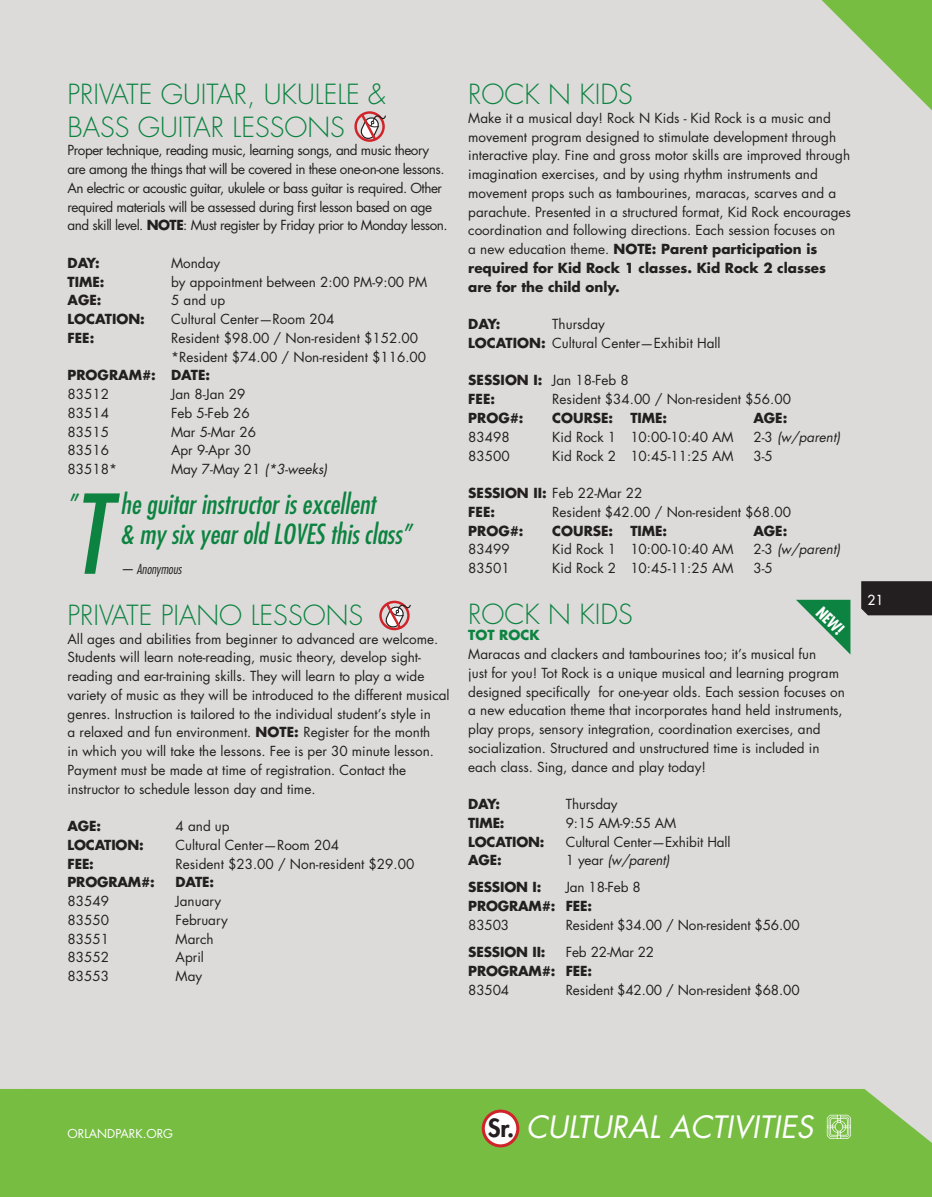
<style>
.page{position:relative;width:932px;height:1197px;background:#fff}
.page>*{position:absolute;margin:0;border:0;box-sizing:border-box;transform-origin:0 0}
.t1{font:italic condensed 106.65px "Futura Std";color:#0c8340}
.t2{font:italic 30px "Futura Std";color:#fff}
.t3{font:300 27px/32.4px "Futura Std";color:#0c8340}
.t4{font:italic condensed 27px/30px "Futura Std";color:#0c8340}
.t5{font:800 24.45px "Futura Std";color:#231f20}
.t6{font:700 condensed 15.9px "Futura Std";color:#fff}
.t7{font:13.5px/18.8px "Futura Std";color:#231f20}
.t8{font:13.5px/18.8px "Futura Std";letter-spacing:-.035em;color:#231f20}
.t9{font:700 13.5px/18.8px "Futura Std";letter-spacing:-.01em;color:#231f20}
.t10{font:italic 13.5px "Futura Std";color:#231f20}
.t11{font:italic 300 condensed 13.5px "Futura Std";color:#231f20}
.t12{font:700 13.5px "Futura Std";color:#0c8340}
.t13{font:500 13.5px "Futura Std";color:#fff}
.t14{font:12px "Futura Std";color:#fff}
.s1{font-weight:700}
.s2{font-style:italic}
.s3{font-weight:400}
.s4{font-style:normal}
</style>
<div class="page">
<div style="left:27px;top:0;width:905px;height:1182px;background:#dddbda"></div>
<div style="left:0;top:0;width:26px;height:1182px;background:#dddbda"></div>
<div style="left:28px;top:1089px;width:904px;height:108px;background:#77bd42"></div>
<div style="left:0;top:1089px;width:28px;height:108px;background:#77bd42"></div>
<div style="left:861px;top:581px;width:71px;height:34px;background:#231f20"></div>
<svg style="left:821px;top:0;width:111px;height:111px"></svg>
<svg style="left:826px;top:1114px;width:25px;height:25px"></svg>
<div style="left:379px;top:601px;width:30px;height:29px;border:2px solid #d1232a;border-radius:50%"></div>
<svg style="left:383px;top:600px;width:28px;height:31px"></svg>
<svg style="left:796px;top:600px;width:54px;height:54px"></svg>
<div style="left:354px;top:111px;width:31px;height:31px;border:2px solid #d1232a;border-radius:50%"></div>
<svg style="left:358px;top:111px;width:28px;height:31px"></svg>
<div style="left:483px;top:1111px;width:35px;height:35px;background:#fff;border-radius:50%"></div>
<div style="left:482px;top:1109px;width:37px;height:38px;border:3px solid #d1232a;border-radius:50%"></div>
<h3 class="t3" style="left:68px;top:79px;width:319px">PRIVATE GUITAR, UKULELE &amp;<br>BASS GUITAR LESSONS</h3>
<p class="t8" style="left:68px;top:141px;width:382px">Proper technique, reading music, learning songs, and music theory are among the things that will be covered in these one-on-one lessons.<br>An electric or acoustic guitar, ukulele or bass guitar is required. Other required materials will be assessed during first lesson based on age and skill level. <span class="s1">NOTE</span>: Must register by Friday prior to Monday lesson.</p>
<p class="t9" style="left:68px;top:253px;width:34px">DAY:</p>
<p class="t7" style="left:171px;top:254px;width:51px">Monday</p>
<p class="t9" style="left:68px;top:272px;width:38px">TIME:</p>
<p class="t7" style="left:171px;top:272px;width:258px">by appointment between 2:00 PM-9:00 PM</p>
<p class="t9" style="left:68px;top:291px;width:35px">AGE:</p>
<p class="t7" style="left:171px;top:291px;width:56px">5 and up</p>
<p class="t9" style="left:68px;top:309px;width:79px">LOCATION:</p>
<p class="t7" style="left:171px;top:310px;width:165px">Cultural Center—Room 204</p>
<p class="t9" style="left:68px;top:328px;width:28px">FEE:</p>
<p class="t7" style="left:171px;top:329px;width:256px">Resident $98.00 / Non-resident $152.00 *Resident $74.00 / Non-resident $116.00</p>
<p class="t9" style="left:68px;top:366px;width:144px">PROGRAM#: DATE:</p>
<p class="t7" style="left:68px;top:385px;width:43px">83512</p>
<p class="t7" style="left:171px;top:385px;width:76px">Jan 8-Jan 29</p>
<p class="t7" style="left:68px;top:404px;width:43px">83514</p>
<p class="t7" style="left:171px;top:404px;width:80px">Feb 5-Feb 26</p>
<p class="t7" style="left:68px;top:422px;width:43px">83515</p>
<p class="t7" style="left:171px;top:422px;width:86px">Mar 5-Mar 26</p>
<p class="t7" style="left:68px;top:441px;width:43px">83516</p>
<p class="t7" style="left:171px;top:441px;width:81px">Apr 9-Apr 30</p>
<p class="t7" style="left:68px;top:460px;width:51px">83518*</p>
<p class="t7" style="left:171px;top:460px;width:158px">May 7-May 21 <span class="s2">(*3-weeks)</span></p>
<h1 class="t1" style="left:72px;top:470px;width:36px">T</h1>
<h3 class="t4" style="left:121px;top:489px;width:292px">he guitar instructor is excellent<br>&amp; my six year old LOVES this class”</h3>
<h3 class="t4" style="left:68px;top:489px;width:11px">”</h3>
<p class="t11" style="left:121px;top:561px;width:62px">— Anonymous</p>
<h3 class="t3" style="left:68px;top:599px;width:297px">PRIVATE PIANO LESSONS</h3>
<p class="t7" style="left:68px;top:629px;width:383px">All ages and abilities from beginner to advanced are welcome.<br>Students will learn note-reading, music theory, develop sight&shy;reading and ear-training skills. They will learn to play a wide variety of music as they will be introduced to the different musical genres. Instruction is tailored to the individual student’s style in<br>a relaxed and fun environment. <span class="s1">NOTE:</span> Register for the month<br>in which you will take the lessons. Fee is per 30 minute lesson.<br>Payment must be made at time of registration. Contact the instructor to schedule lesson day and time.</p>
<p class="t9" style="left:68px;top:816px;width:35px">AGE:</p>
<p class="t7" style="left:176px;top:817px;width:56px">4 and up</p>
<p class="t9" style="left:68px;top:835px;width:78px">LOCATION:</p>
<p class="t7" style="left:176px;top:835px;width:165px">Cultural Center—Room 204</p>
<p class="t9" style="left:68px;top:854px;width:28px">FEE:</p>
<p class="t7" style="left:176px;top:854px;width:240px">Resident $23.00 / Non-resident $29.00</p>
<p class="t9" style="left:68px;top:873px;width:89px">PROGRAM#:</p>
<p class="t9" style="left:176px;top:873px;width:40px">DATE:</p>
<p class="t7" style="left:68px;top:892px;width:43px">83549</p>
<p class="t7" style="left:176px;top:892px;width:47px">January</p>
<p class="t7" style="left:68px;top:911px;width:43px">83550</p>
<p class="t7" style="left:176px;top:911px;width:54px">February</p>
<p class="t7" style="left:68px;top:929px;width:43px">83551</p>
<p class="t7" style="left:176px;top:929px;width:39px">March</p>
<p class="t7" style="left:68px;top:948px;width:43px">83552</p>
<p class="t7" style="left:176px;top:948px;width:30px">April</p>
<p class="t7" style="left:68px;top:967px;width:43px">83553</p>
<p class="t7" style="left:176px;top:967px;width:28px">May</p>
<h3 class="t3" style="left:468px;top:79px;width:166px">ROCK N KIDS</h3>
<p class="t7" style="left:468px;top:109px;width:384px">Make it a musical day! Rock N Kids - Kid Rock is a music and movement program designed to stimulate development through interactive play. Fine and gross motor skills are improved through imagination exercises, and by using rhythm instruments and movement props such as tambourines, maracas, scarves and a parachute. Presented in a structured format, Kid Rock encourages coordination and following directions. Each session focuses on<br>a new education theme. <span class="s1">NOTE: Parent participation is required for Kid Rock 1 classes. Kid Rock 2 classes are for the child only.</span></p>
<p class="t9" style="left:468px;top:314px;width:34px">DAY:</p>
<p class="t7" style="left:468px;top:315px;width:254px;text-indent:84px">Thursday<br><span class="s1">LOCATION:</span> Cultural Center—Exhibit Hall</p>
<p class="t9" style="left:468px;top:371px;width:162px">SESSION I: <span class="s3">Jan 18-Feb 8<br></span>FEE:</p>
<p class="t7" style="left:552px;top:390px;width:240px">Resident $34.00 / Non-resident $56.00</p>
<p class="t9" style="left:468px;top:408px;width:57px">PROG#:</p>
<p class="t9" style="left:552px;top:408px;width:62px">COURSE:</p>
<p class="t9" style="left:630px;top:408px;width:38px">TIME:</p>
<p class="t9" style="left:753px;top:408px;width:35px">AGE:</p>
<p class="t7" style="left:468px;top:427px;width:43px">83498</p>
<p class="t7" style="left:552px;top:427px;width:183px">Kid Rock 1 10:00-10:40 AM</p>
<p class="t10" style="left:753px;top:428px;width:88px"><span class="s4">2-3</span> (w/parent)</p>
<p class="t7" style="left:468px;top:446px;width:43px">83500</p>
<p class="t7" style="left:552px;top:446px;width:183px">Kid Rock 2 10:45-11:25 AM</p>
<p class="t7" style="left:753px;top:446px;width:21px">3-5</p>
<p class="t9" style="left:468px;top:483px;width:176px">SESSION II: <span class="s3">Feb 22-Mar 22<br></span>FEE:</p>
<p class="t7" style="left:552px;top:502px;width:240px">Resident $42.00 / Non-resident $68.00</p>
<p class="t9" style="left:468px;top:521px;width:57px">PROG#:</p>
<p class="t9" style="left:552px;top:521px;width:62px">COURSE:</p>
<p class="t9" style="left:630px;top:521px;width:38px">TIME:</p>
<p class="t9" style="left:753px;top:521px;width:35px">AGE:</p>
<p class="t7" style="left:468px;top:540px;width:43px">83499</p>
<p class="t7" style="left:552px;top:540px;width:183px">Kid Rock 1 10:00-10:40 AM</p>
<p class="t10" style="left:753px;top:541px;width:88px"><span class="s4">2-3</span> (w/parent)</p>
<p class="t7" style="left:468px;top:559px;width:43px">83501</p>
<p class="t7" style="left:552px;top:559px;width:183px">Kid Rock 2 10:45-11:25 AM</p>
<p class="t7" style="left:753px;top:559px;width:21px">3-5</p>
<h3 class="t3" style="left:468px;top:599px;width:166px">ROCK N KIDS</h3>
<p class="t12" style="left:468px;top:626px;width:73px">TOT ROCK</p>
<p class="t7" style="left:468px;top:645px;width:378px">Maracas and clackers and tambourines too; it’s musical fun<br>just for you! Tot Rock is a unique musical and learning program designed specifically for one-year olds. Each session focuses on a new education theme that incorporates hand held instruments, play props, sensory integration, coordination exercises, and socialization. Structured and unstructured time is included in each class. Sing, dance and play today!</p>
<p class="t9" style="left:468px;top:794px;width:33px">DAY:</p>
<p class="t7" style="left:565px;top:795px;width:53px">Thursday</p>
<p class="t9" style="left:468px;top:813px;width:38px">TIME:</p>
<p class="t7" style="left:565px;top:814px;width:112px">9:15 AM-9:55 AM</p>
<p class="t9" style="left:468px;top:832px;width:78px">LOCATION:</p>
<p class="t7" style="left:565px;top:832px;width:166px">Cultural Center—Exhibit Hall</p>
<p class="t9" style="left:468px;top:851px;width:35px">AGE:</p>
<p class="t10" style="left:565px;top:852px;width:105px"><span class="s4">1 year</span> (w/parent)</p>
<p class="t9" style="left:468px;top:878px;width:75px">SESSION I:</p>
<p class="t7" style="left:565px;top:878px;width:76px">Jan 18-Feb 8</p>
<p class="t9" style="left:468px;top:896px;width:125px">PROGRAM#: FEE:</p>
<p class="t7" style="left:468px;top:916px;width:43px">83503</p>
<p class="t7" style="left:565px;top:916px;width:235px">Resident $34.00 / Non-resident $56.00</p>
<p class="t9" style="left:468px;top:942px;width:79px">SESSION II:</p>
<p class="t7" style="left:565px;top:943px;width:90px">Feb 22-Mar 22</p>
<p class="t9" style="left:468px;top:961px;width:125px">PROGRAM#: FEE:</p>
<p class="t7" style="left:468px;top:980px;width:43px">83504</p>
<p class="t7" style="left:565px;top:980px;width:235px">Resident $42.00 / Non-resident $68.00</p>
<p class="t6" style="left:825px;top:602px;width:33px;rotate:45deg">NEW!</p>
<p class="t13" style="left:867px;top:591px;width:18px">21</p>
<p class="t14" style="left:68px;top:1126px;width:107px">ORLANDPARK.ORG</p>
<h3 class="t5" style="left:488px;top:1112px;width:28px">Sr.</h3>
<h2 class="t2" style="left:526px;top:1108px;width:288px">CULTURAL ACTIVITIES</h2>
</div>
